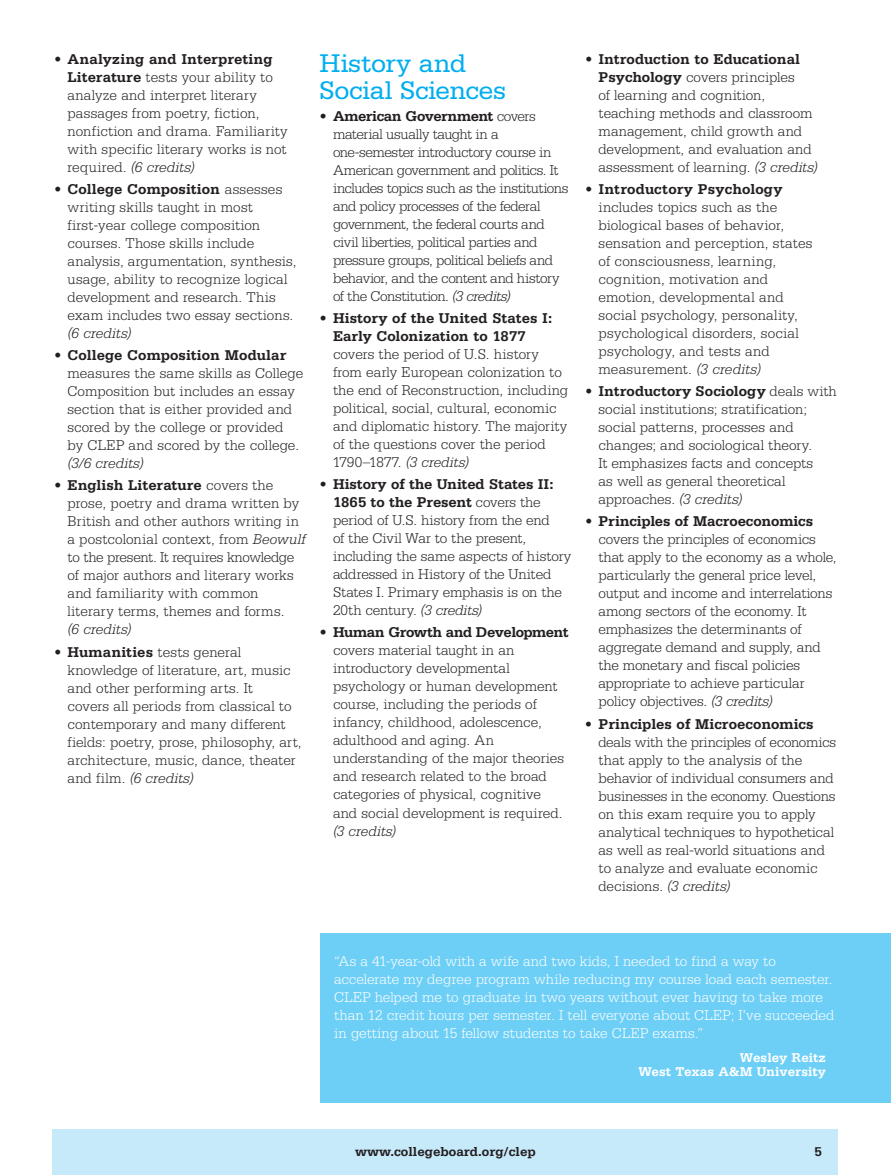
<style>
.page{position:relative;width:891px;height:1175px;background:#fff}
.page>*{position:absolute;margin:0;border:0;box-sizing:border-box;transform-origin:0 0}
.t1{font:27px/27px "Serifa Std";letter-spacing:-.01em;color:#00aeef}
.t2{font:300 15px/18px "Serifa Std";color:#231f20}
.t3{font:300 15px/18px "Serifa Std";letter-spacing:-.025em;color:#231f20}
.t4{font:300 15px/18px "Serifa Std";color:#fff}
.t5{font:700 15px/18px "Serifa Std";letter-spacing:-.005em;color:#231f20}
.t6{font:italic 300 15px "Serifa Std";letter-spacing:.01em;color:#231f20}
.t7{font:700 13.5px/13.5px "Serifa Std";color:#fff;text-align:right}
.t8{font:700 13.5px "Serifa Std";color:#231f20}
.s1{font-weight:700}
.s2{font-style:italic}
.s3{font-weight:300}
</style>
<div class="page">
<div style="left:52px;top:1130px;width:786px;height:44px;background:#c7eafb"></div>
<div style="left:320px;top:933px;width:571px;height:169px;background:#6ecff6"></div>
<p class="t2" style="left:68px;top:50px;width:222px;text-indent:-14px">• <span class="s1">Analyzing and Interpreting<br>Literature</span> tests your ability to analyze and interpret literary passages from poetry, fiction, nonfiction and drama. Familiarity with specific literary works is not required. <span class="s2">(6 credits)</span></p>
<p class="t2" style="left:68px;top:180px;width:231px;text-indent:-14px">• <span class="s1">College Composition</span> assesses writing skills taught in most first-year college composition courses. Those skills include analysis, argumentation, synthesis, usage, ability to recognize logical development and research. This exam includes two essay sections.</p>
<p class="t6" style="left:68px;top:325px;width:66px">(6 credits)</p>
<p class="t2" style="left:68px;top:346px;width:237px;text-indent:-14px">• <span class="s1">College Composition Modular </span>measures the same skills as College Composition but includes an essay section that is either provided and scored by the college or provided<br>by CLEP and scored by the college.</p>
<p class="t6" style="left:68px;top:455px;width:78px">(3/6 credits)</p>
<p class="t2" style="left:68px;top:476px;width:240px;text-indent:-14px">• <span class="s1">English Literature</span> covers the prose, poetry and drama written by British and other authors writing in a postcolonial context, from <span class="s2">Beowulf </span>to the present. It requires knowledge of major authors and literary works and familiarity with common literary terms, themes and forms.</p>
<p class="t6" style="left:68px;top:621px;width:66px">(6 credits)</p>
<p class="t2" style="left:68px;top:643px;width:236px;text-indent:-14px">• <span class="s1">Humanities</span> tests general knowledge of literature, art, music and other performing arts. It<br>covers all periods from classical to contemporary and many different fields: poetry, prose, philosophy, art, architecture, music, dance, theater and film. <span class="s2">(6 credits)</span></p>
<h1 class="t1" style="left:320px;top:50px;width:188px">History and<br>Social Sciences</h1>
<p class="t3" style="left:333px;top:107px;width:237px;text-indent:-14px">• <span class="s1">American Government</span> covers material usually taught in a one-semester introductory course in American government and politics. It includes topics such as the institutions and policy processes of the federal government, the federal courts and civil liberties, political parties and pressure groups, political beliefs and behavior, and the content and history of the Constitution. <span class="s2">(3 credits)</span></p>
<p class="t5" style="left:333px;top:309px;width:221px;text-indent:-14px"><span class="s3">•</span> History of the United States I:<br>Early Colonization to 1877</p>
<p class="t2" style="left:333px;top:345px;width:237px">covers the period of U.S. history from early European colonization to the end of Reconstruction, including political, social, cultural, economic and diplomatic history. The majority of the questions cover the period 1790–1877. <span class="s2">(3 credits)</span></p>
<p class="t2" style="left:333px;top:475px;width:240px;text-indent:-13px">• <span class="s1">History of the United States II:<br>1865 to the Present</span> covers the period of U.S. history from the end<br>of the Civil War to the present, including the same aspects of history addressed in History of the United<br>States I. Primary emphasis is on the<br>20th century. <span class="s2">(3 credits)</span></p>
<p class="t2" style="left:333px;top:623px;width:237px;text-indent:-13px">• <span class="s1">Human Growth and Development </span>covers material taught in an introductory developmental psychology or human development course, including the periods of infancy, childhood, adolescence, adulthood and aging. An understanding of the major theories and research related to the broad categories of physical, cognitive and social development is required.</p>
<p class="t6" style="left:333px;top:822px;width:65px">(3 credits)</p>
<p class="t2" style="left:598px;top:50px;width:221px;text-indent:-14px">• <span class="s1">Introduction to Educational<br>Psychology</span> covers principles<br>of learning and cognition, teaching methods and classroom management, child growth and development, and evaluation and assessment of learning. <span class="s2">(3 credits)</span></p>
<p class="t2" style="left:598px;top:180px;width:216px;text-indent:-14px">• <span class="s1">Introductory Psychology </span>includes topics such as the biological bases of behavior, sensation and perception, states of consciousness, learning, cognition, motivation and emotion, developmental and social psychology, personality, psychological disorders, social psychology, and tests and measurement. <span class="s2">(3 credits)</span></p>
<p class="t2" style="left:598px;top:382px;width:240px;text-indent:-14px">• <span class="s1">Introductory Sociology</span> deals with social institutions; stratification; social patterns, processes and changes; and sociological theory.<br>It emphasizes facts and concepts<br>as well as general theoretical approaches. <span class="s2">(3 -credits)</span></p>
<p class="t2" style="left:598px;top:512px;width:240px;text-indent:-13px">• <span class="s1">Principles of Macroeconomics </span>covers the principles of economics that apply to the economy as a whole, particularly the general price level, output and income and interrelations among sectors of the economy. It emphasizes the determinants of aggregate demand and supply, and the monetary and fiscal policies appropriate to achieve particular policy objectives. <span class="s2">(3 credits)</span></p>
<p class="t2" style="left:598px;top:715px;width:239px;text-indent:-14px">• <span class="s1">Principles of Microeconomics </span>deals with the principles of economics that apply to the analysis of the behavior of individual consumers and businesses in the economy. Questions on this exam require you to apply analytical techniques to hypothetical as well as real-world situations and to analyze and evaluate economic decisions. <span class="s2">(3 credits)</span></p>
<p class="t4" style="left:334px;top:952px;width:502px">“As a 41-year-old with a wife and two kids, I needed to find a way to accelerate my degree program while reducing my course load each semester.<br>CLEP helped me to graduate in two years without ever having to take more than 12 credit hours per semester. I tell everyone about CLEP; I’ve succeeded in getting about 15 fellow students to take CLEP exams.”</p>
<p class="t7" style="left:638px;top:1050px;width:189px">Wesley Reitz<br>West Texas A&amp;M University</p>
<p class="t8" style="left:355px;top:1143px;width:182px">www.collegeboard.org/clep</p>
<p class="t8" style="left:814px;top:1143px;width:9px">5</p>
</div>
